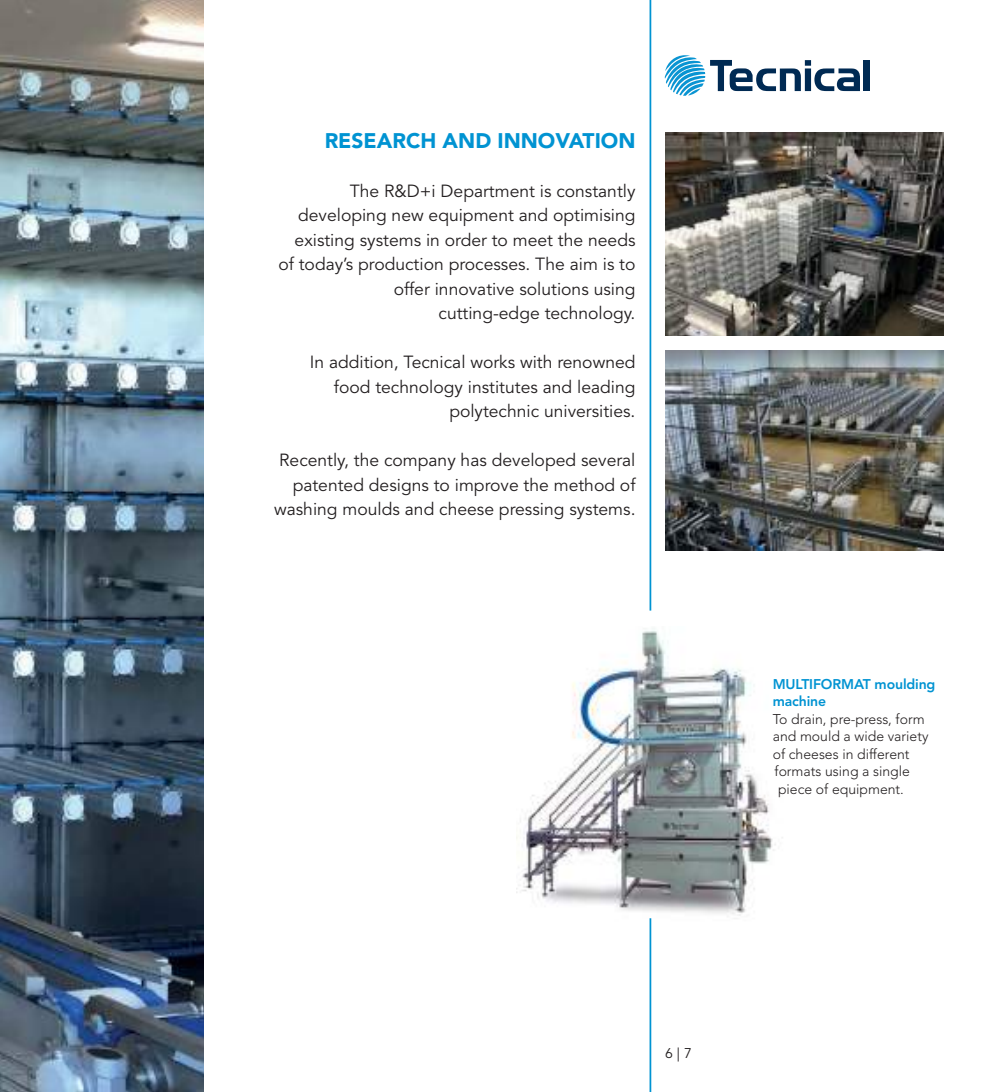
<style>
.page{position:relative;width:993px;height:1092px;background:#fff}
.page>*{position:absolute;margin:0;border:0;box-sizing:border-box;transform-origin:0 0}
.t1{font:900 21px "Avenir";color:#0093d2}
.t2{font:17.5px/24.5px "Avenir";color:#231f20;text-align:right}
.t3{font:300 14px "Avenir";color:#231f20}
.t4{font:800 14px/17.5px "Avenir";letter-spacing:-.01em;color:#0093d2}
.t5{font:14px "Avenir";color:#231f20}
</style>
<div class="page">
<img style="left:0;top:0;width:203px;height:1091px">
<img style="left:516px;top:628px;width:267px;height:308px">
<hr style="left:649px;top:0;width:2px;height:610px;background:#0093d2">
<hr style="left:649px;top:918px;width:2px;height:173px;background:#0093d2">
<img style="left:665px;top:351px;width:278px;height:199px">
<div style="left:863px;top:60px;width:6px;height:31px;background:#002a53"></div>
<svg style="left:664px;top:55px;width:195px;height:41px"></svg>
<img style="left:665px;top:132px;width:278px;height:204px">
<p class="t1" style="left:324px;top:132px;width:312px">RESEARCH AND INNOVATION</p>
<p class="t2" style="left:278px;top:180px;width:358px">The R&amp;D+i Department is constantly developing new equipment and optimising existing systems in order to meet the needs of today’s production processes. The aim is to offer innovative solutions using<br>cutting-edge technology.</p>
<p class="t2" style="left:310px;top:352px;width:327px">In addition, Tecnical works with renowned food technology institutes and leading polytechnic universities.</p>
<p class="t2" style="left:274px;top:450px;width:363px">Recently, the company has developed several patented designs to improve the method of washing moulds and cheese pressing systems.</p>
<p class="t4" style="left:772px;top:676px;width:164px">MULTIFORMAT moulding machine</p>
<p class="t3" style="left:772px;top:713px;width:153px">To drain, pre-press, form</p>
<p class="t3" style="left:772px;top:730px;width:157px">and mould a wide variety</p>
<p class="t3" style="left:772px;top:748px;width:138px">of cheeses in different</p>
<p class="t3" style="left:774px;top:765px;width:137px">formats using a single</p>
<p class="t3" style="left:777px;top:783px;width:127px">piece of equipment.</p>
<p class="t5" style="left:665px;top:1047px;width:28px">6 | 7</p>
</div>
